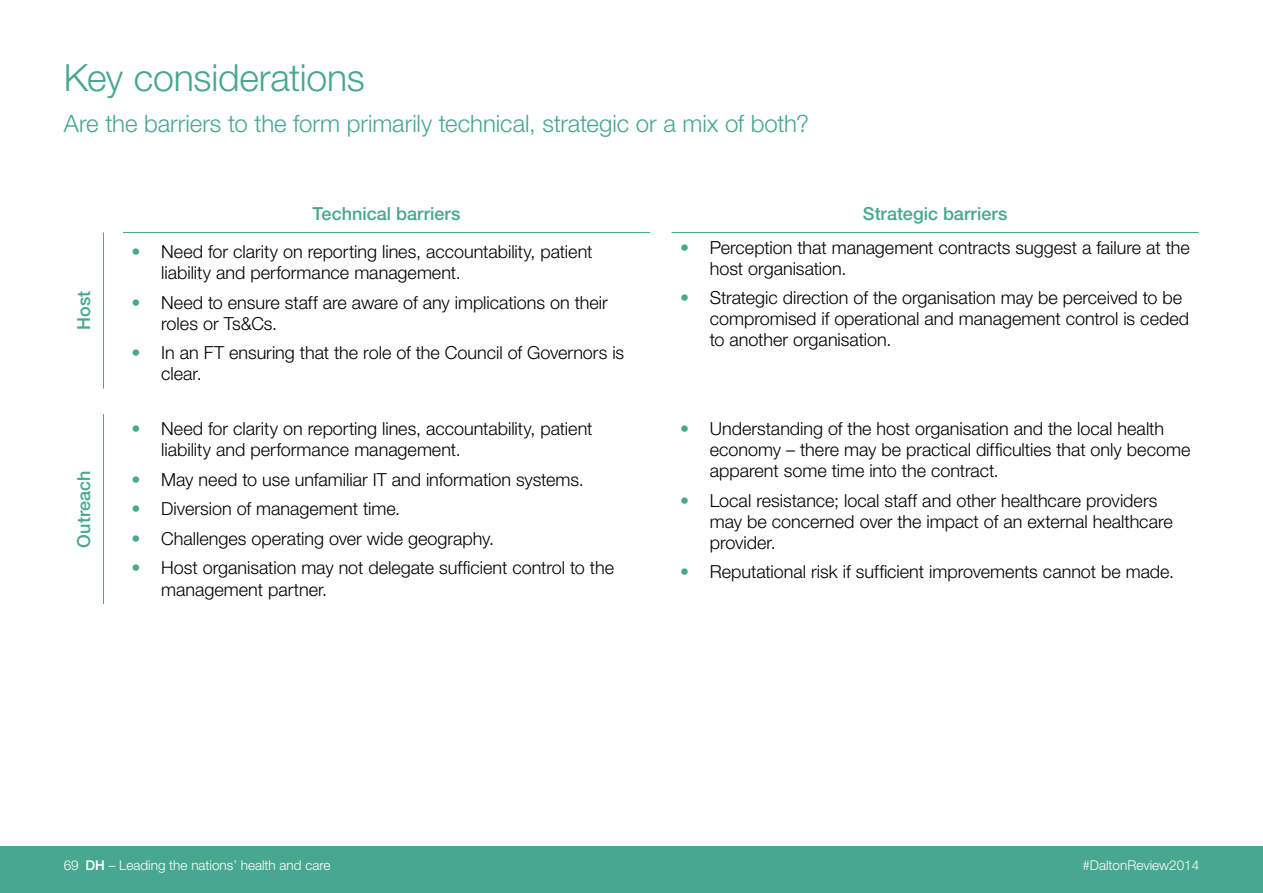
<style>
.page{position:relative;width:1263px;height:893px;background:#fff}
.page>*{position:absolute;margin:0;border:0;box-sizing:border-box;transform-origin:0 0}
.A_Chapter_heading{font:300 37.5px "Helvetica Neue LT Std";letter-spacing:-.005em;color:#47a88f}
.B_Heading{font:300 24px "Helvetica Neue LT Std";letter-spacing:-.005em;color:#47a88f}
.t1{font:300 18px/21px "Helvetica Neue LT Std";color:#000}
.C_Heading{font:500 18px "Helvetica Neue LT Std";color:#47a88f}
.t2{font:300 13.5px "Helvetica Neue LT Std";color:#fff}
.s1{color:#47a88f}
.s2{font-weight:500}
</style>
<div class="page">
<div style="left:0;top:846px;width:1263px;height:47px;background:#47a88f"></div>
<hr style="left:103px;top:232px;width:1px;height:157px;background:#47a88f">
<hr style="left:123px;top:232px;width:527px;height:1px;background:#47a88f">
<hr style="left:671px;top:232px;width:528px;height:1px;background:#47a88f">
<hr style="left:103px;top:414px;width:1px;height:190px;background:#47a88f">
<p class="A_Chapter_heading" style="left:64px;top:54px;width:303px">Key considerations</p>
<p class="B_Heading" style="left:64px;top:109px;width:747px">Are the barriers to the form primarily technical, strategic or a mix of both?</p>
<p class="C_Heading" style="left:73px;top:330px;width:41px;rotate:-90deg">Host</p>
<p class="C_Heading" style="left:73px;top:547px;width:78px;rotate:-90deg">Outreach</p>
<p class="C_Heading" style="left:313px;top:203px;width:150px">Technical barriers</p>
<p class="C_Heading" style="left:863px;top:203px;width:146px">Strategic barriers</p>
<p class="t1" style="left:161px;top:241px;width:433px;text-indent:-30px"><span class="s1">•</span> Need for clarity on reporting lines, accountability, patient liability and performance management.</p>
<p class="t1" style="left:161px;top:291px;width:448px;text-indent:-30px"><span class="s1">•</span> Need to ensure staff are aware of any implications on their roles or Ts&amp;Cs.</p>
<p class="t1" style="left:161px;top:342px;width:464px;text-indent:-30px"><span class="s1">•</span> In an FT ensuring that the role of the Council of Governors is clear.</p>
<p class="t1" style="left:161px;top:418px;width:433px;text-indent:-30px"><span class="s1">•</span> Need for clarity on reporting lines, accountability, patient liability and performance management.</p>
<p class="t1" style="left:131px;top:469px;width:454px"><span class="s1">•</span> May need to use unfamiliar IT and information systems.</p>
<p class="t1" style="left:131px;top:498px;width:270px"><span class="s1">•</span> Diversion of management time.</p>
<p class="t1" style="left:131px;top:528px;width:364px"><span class="s1">•</span> Challenges operating over wide geography.</p>
<p class="t1" style="left:161px;top:557px;width:454px;text-indent:-30px"><span class="s1">•</span> Host organisation may not delegate sufficient control to the management partner.</p>
<p class="t1" style="left:710px;top:237px;width:481px;text-indent:-30px"><span class="s1">•</span> Perception that management contracts suggest a failure at the host organisation.</p>
<p class="t1" style="left:710px;top:287px;width:481px;text-indent:-30px"><span class="s1">•</span> Strategic direction of the organisation may be perceived to be compromised if operational and management control is ceded to another organisation.</p>
<p class="t1" style="left:710px;top:418px;width:482px;text-indent:-30px"><span class="s1">•</span> Understanding of the host organisation and the local health economy – there may be practical difficulties that only become apparent some time into the contract.</p>
<p class="t1" style="left:710px;top:490px;width:465px;text-indent:-30px"><span class="s1">•</span> Local resistance; local staff and other healthcare providers may be concerned over the impact of an external healthcare provider.</p>
<p class="t1" style="left:680px;top:561px;width:496px"><span class="s1">•</span> Reputational risk if sufficient improvements cannot be made.</p>
<p class="t2" style="left:64px;top:857px;width:268px">69 <span class="s2">DH</span> – Leading the nations’ health and care</p>
<p class="t2" style="left:1082px;top:857px;width:118px">#DaltonReview2014</p>
</div>
